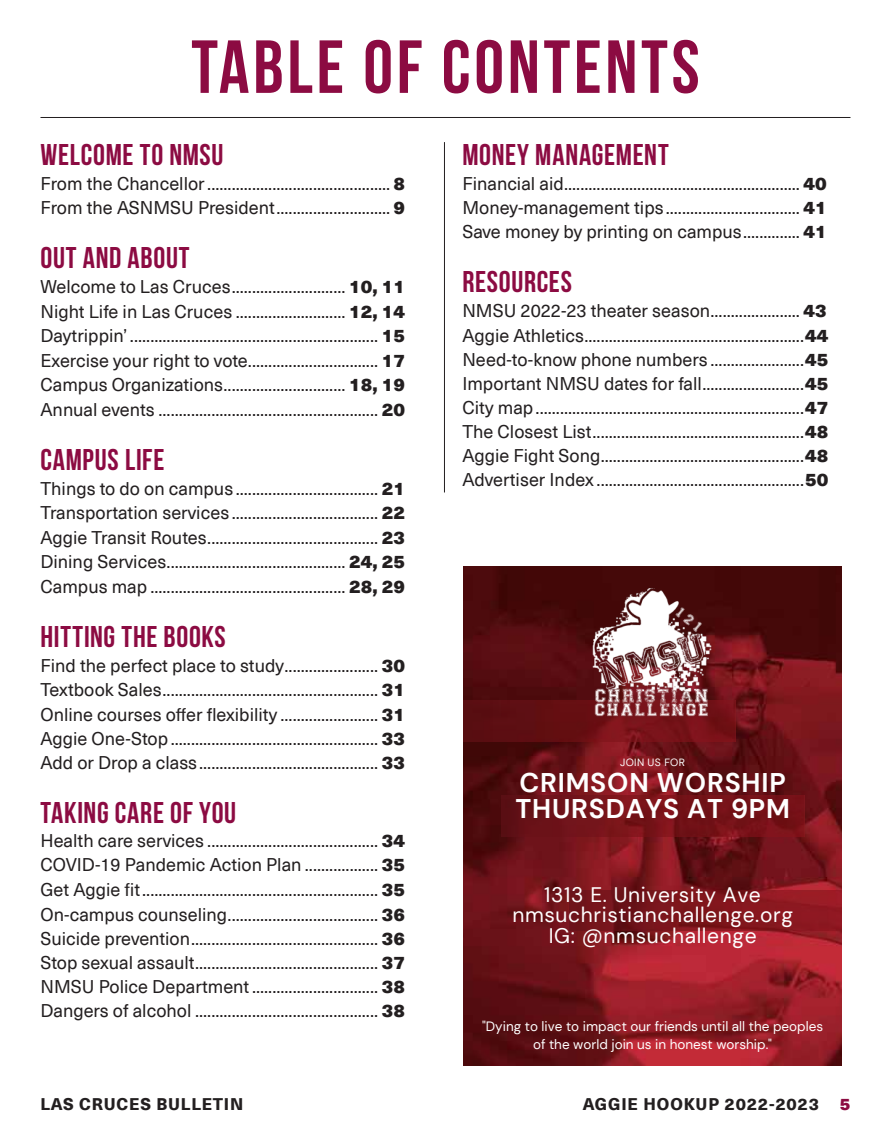
<style>
.page{position:relative;width:891px;height:1134px;background:#fff}
.page>*{position:absolute;margin:0;border:0;box-sizing:border-box;transform-origin:0 0}
.t1{font:700 75px "Bebas Neue";letter-spacing:.05em;color:#8c0b42}
.t2{font:700 30px "Bebas Neue";letter-spacing:.025em;color:#8c0b42}
.t3{font:700 27px/26px "DM Sans";letter-spacing:.03em;color:#fff}
.t4{font:21px/20.2px "DM Sans";letter-spacing:.03em;color:#fff;text-align:center}
.t5{font:18px/24.2px "Neue Haas Unica Pro";color:#231f20;text-align:justify}
.t6{font:800 16.5px "Neue Haas Unica Pro";letter-spacing:.05em;color:#231f20}
.t7{font:900 16.5px "Neue Haas Unica Pro";color:#8c0b42}
.t8{font:13.5px/18px "DM Sans";color:#fff;text-align:center}
.t9{font:10.5px "DM Sans";letter-spacing:.03em;color:#fff}
.s1{font-weight:900}
</style>
<div class="page">
<hr style="left:40px;top:117px;width:810px;height:1px;background:#231f20">
<hr style="left:444px;top:142px;width:1px;height:350px;background:#231f20">
<img style="left:464px;top:566px;width:378px;height:500px">
<img style="left:464px;top:701px;width:272px;height:40px">
<img style="left:582px;top:579px;width:141px;height:148px">
<img style="left:570px;top:890px;width:272px;height:41px">
<img style="left:501px;top:796px;width:303px;height:40px">
<h1 class="t1" style="left:191px;top:26px;width:510px">TABLE OF CONTENTS</h1>
<h2 class="t2" style="left:40px;top:138px;width:185px">WELCOME TO NMSU</h2>
<p class="t5" style="left:40px;top:171px;width:366px;line-height:24.6px">From the Chancellor............................................. <span class="s1">8<br></span>From the ASNMSU President............................ <span class="s1">9</span></p>
<h2 class="t2" style="left:40px;top:242px;width:151px">OUT AND ABOUT</h2>
<p class="t5" style="left:40px;top:275px;width:366px;line-height:24.6px">Welcome to Las Cruces............................ <span class="s1">10, 11<br></span>Night Life in Las Cruces ........................... <span class="s1">12, 14<br></span>Daytrippin’ ............................................................. <span class="s1">15<br></span>Exercise your right to vote................................ <span class="s1">17<br></span>Campus Organizations.............................. <span class="s1">18, 19<br></span>Annual events ...................................................... <span class="s1">20</span></p>
<h2 class="t2" style="left:40px;top:443px;width:125px">CAMPUS LIFE</h2>
<p class="t5" style="left:40px;top:476px;width:366px;line-height:24.6px">Things to do on campus ................................... <span class="s1">21<br></span>Transportation services .................................... <span class="s1">22<br></span>Aggie Transit Routes.......................................... <span class="s1">23<br></span>Dining Services............................................ <span class="s1">24, 25<br></span>Campus map ................................................ <span class="s1">28, 29</span></p>
<h2 class="t2" style="left:40px;top:620px;width:187px">HITTING THE BOOKS</h2>
<p class="t5" style="left:40px;top:653px;width:366px">Find the perfect place to study....................... <span class="s1">30<br></span>Textbook Sales..................................................... <span class="s1">31<br></span>Online courses offer flexibility ........................ <span class="s1">31<br></span>Aggie One-Stop................................................... <span class="s1">33<br></span>Add or Drop a class............................................ <span class="s1">33</span></p>
<h2 class="t2" style="left:40px;top:797px;width:197px">TAKING CARE OF YOU</h2>
<p class="t5" style="left:40px;top:829px;width:366px">Health care services .......................................... <span class="s1">34<br></span>COVID-19 Pandemic Action Plan .................. <span class="s1">35<br></span>Get Aggie fit.......................................................... <span class="s1">35<br></span>On-campus counseling..................................... <span class="s1">36<br></span>Suicide prevention.............................................. <span class="s1">36<br></span>Stop sexual assault............................................. <span class="s1">37<br></span>NMSU Police Department ............................... <span class="s1">38<br></span>Dangers of alcohol ............................................. <span class="s1">38</span></p>
<h2 class="t2" style="left:462px;top:138px;width:208px">MONEY MANAGEMENT</h2>
<p class="t5" style="left:462px;top:172px;width:366px">Financial aid.......................................................... <span class="s1">40<br></span>Money-management tips................................. <span class="s1">41<br></span>Save money by printing on campus.............. <span class="s1">41</span></p>
<h2 class="t2" style="left:462px;top:266px;width:111px">RESOURCES</h2>
<p class="t5" style="left:462px;top:299px;width:367px">NMSU 2022-23 theater season...................... <span class="s1">43<br></span>Aggie Athletics......................................................<span class="s1">44<br></span>Need-to-know phone numbers .......................<span class="s1">45<br></span>Important NMSU dates for fall.........................<span class="s1">45<br></span>City map..................................................................<span class="s1">47<br></span>The Closest List....................................................<span class="s1">48<br></span>Aggie Fight Song..................................................<span class="s1">48<br></span>Advertiser Index ...................................................<span class="s1">50</span></p>
<p class="t9" style="left:620px;top:756px;width:66px">JOIN US FOR</p>
<h3 class="t3" style="left:515px;top:770px;width:276px">CRIMSON WORSHIP<br>THURSDAYS AT 9PM</h3>
<p class="t4" style="left:512px;top:885px;width:282px">1313 E. University Ave nmsuchristianchallenge.org<br>IG: @nmsuchallenge</p>
<p class="t8" style="left:482px;top:1017px;width:343px">"Dying to live to impact our friends until all the peoples of the world join us in honest worship."</p>
<p class="t6" style="left:40px;top:1094px;width:204px">LAS CRUCES BULLETIN</p>
<p class="t6" style="left:583px;top:1094px;width:238px">AGGIE HOOKUP 2022-2023</p>
<p class="t7" style="left:840px;top:1093px;width:12px">5</p>
</div>
